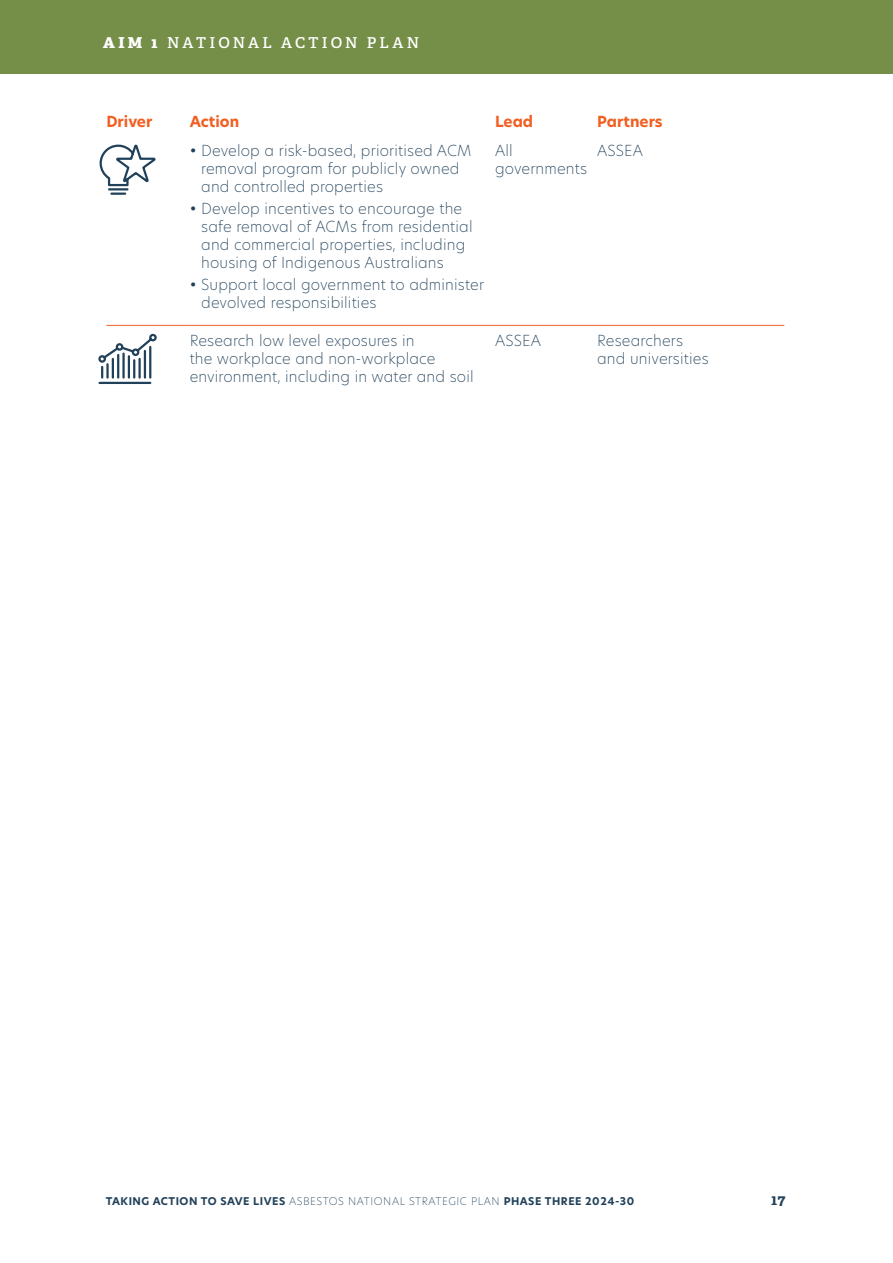
<style>
.page{position:relative;width:893px;height:1263px;background:#fff}
.page>*{position:absolute;margin:0;border:0;box-sizing:border-box;transform-origin:0 0}
.t1{font:200 15px/18px "New Hero";letter-spacing:.01em;color:#21415a}
.t2{font:700 15px "New Hero";color:#f15f22}
.t3{font:600 15px "Adelle";letter-spacing:.195em;color:#fff}
.t4{font:700 15px "Adelle";color:#21415a}
.t5{font:700 10.5px "New Hero";letter-spacing:.05em;color:#21415a}
.s1{font-weight:800}
.s2{font-weight:200}
</style>
<div class="page">
<div style="left:0;top:0;width:893px;height:74px;background:#758f49"></div>
<hr style="left:106px;top:325px;width:84px;height:1px;background:#f15f22">
<hr style="left:190px;top:325px;width:305px;height:1px;background:#f15f22">
<hr style="left:495px;top:325px;width:102px;height:1px;background:#f15f22">
<hr style="left:597px;top:325px;width:187px;height:1px;background:#f15f22">
<svg style="left:99px;top:144px;width:57px;height:51px"></svg>
<svg style="left:98px;top:333px;width:59px;height:51px"></svg>
<p class="t3" style="left:103px;top:34px;width:318px"><span class="s1">AIM 1</span> NATIONAL ACTION PLAN</p>
<p class="t2" style="left:106px;top:111px;width:47px">Driver</p>
<p class="t2" style="left:190px;top:111px;width:51px">Action</p>
<p class="t2" style="left:495px;top:111px;width:40px">Lead</p>
<p class="t2" style="left:597px;top:111px;width:67px">Partners</p>
<p class="t1" style="left:201px;top:141px;width:272px;text-indent:-12px">• Develop a risk-based, prioritised ACM removal program for publicly owned and controlled properties</p>
<p class="t1" style="left:201px;top:199px;width:273px;text-indent:-12px">• Develop incentives to encourage the safe removal of ACMs from residential and commercial properties, including housing of Indigenous Australians</p>
<p class="t1" style="left:201px;top:275px;width:284px;text-indent:-12px">• Support local government to administer devolved responsibilities</p>
<p class="t1" style="left:495px;top:141px;width:93px">All governments</p>
<p class="t1" style="left:597px;top:141px;width:47px">ASSEA</p>
<p class="t1" style="left:190px;top:331px;width:286px">Research low level exposures in<br>the workplace and non-workplace environment, including in water and soil</p>
<p class="t1" style="left:495px;top:331px;width:47px">ASSEA</p>
<p class="t1" style="left:597px;top:331px;width:113px">Researchers and universities</p>
<p class="t5" style="left:106px;top:1194px;width:530px">TAKING ACTION TO SAVE LIVES <span class="s2">ASBESTOS NATIONAL STRATEGIC PLAN</span> PHASE THREE 2024-30</p>
<p class="t4" style="left:771px;top:1190px;width:16px">17</p>
</div>
